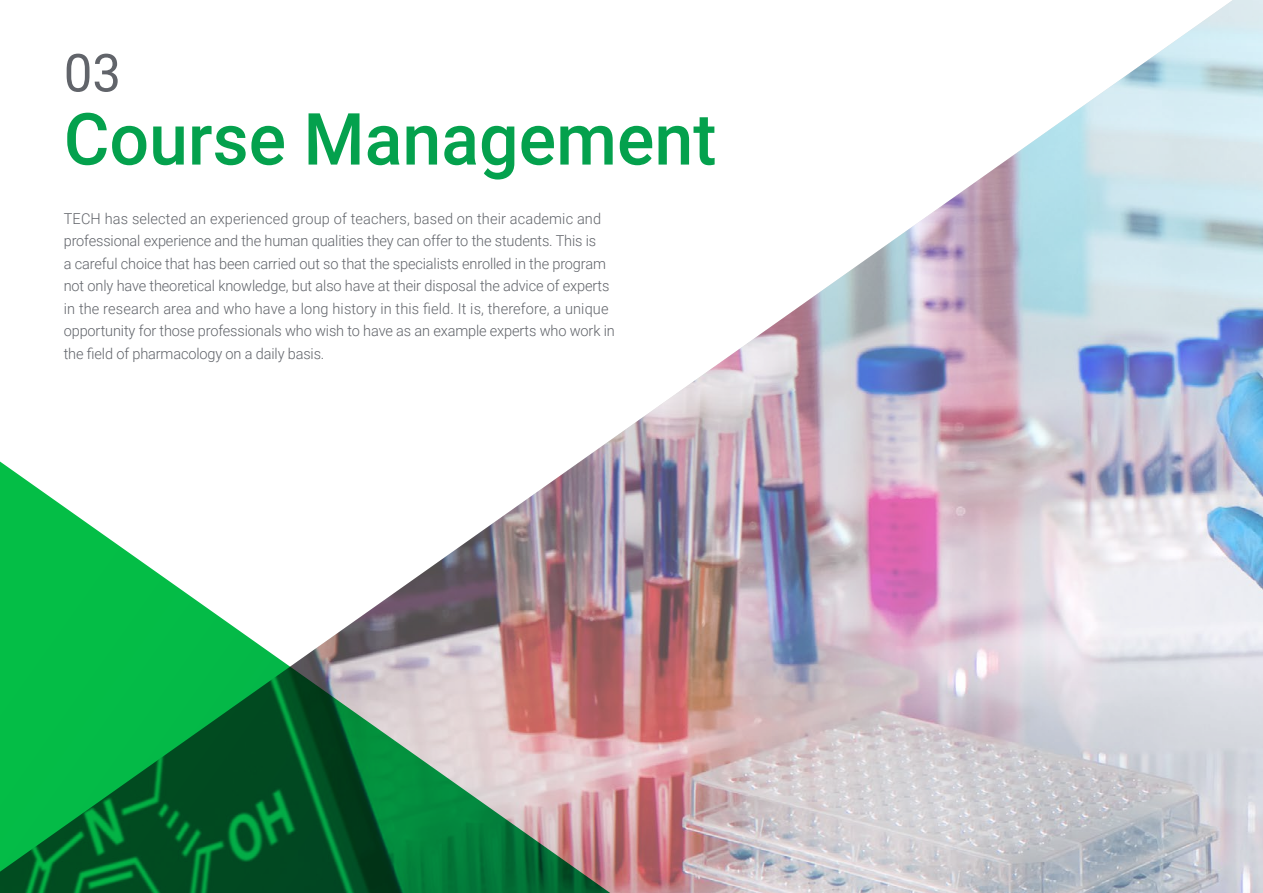
<style>
.page{position:relative;width:1263px;height:893px;background:#fff}
.page>*{position:absolute;margin:0;border:0;box-sizing:border-box;transform-origin:0 0}
.t1{font:500 72px "Roboto";color:#04a14d}
.t2{font:52.5px "Roboto";color:#61646a}
.t3{font:300 15px/22.5px "Roboto";letter-spacing:-.01em;color:#61646a}
</style>
<div class="page">
<img style="left:602px;top:0;width:661px;height:893px">
<svg style="left:0;top:446px;width:640px;height:447px"></svg>
<h2 class="t2" style="left:64px;top:36px;width:59px">03</h2>
<h1 class="t1" style="left:64px;top:89px;width:654px">Course Management</h1>
<p class="t3" style="left:64px;top:207px;width:552px">TECH has selected an experienced group of teachers, based on their academic and professional experience and the human qualities they can offer to the students. This is<br>a careful choice that has been carried out so that the specialists enrolled in the program not only have theoretical knowledge, but also have at their disposal the advice of experts in the research area and who have a long history in this field. It is, therefore, a unique opportunity for those professionals who wish to have as an example experts who work in the field of pharmacology on a daily basis.</p>
</div>
